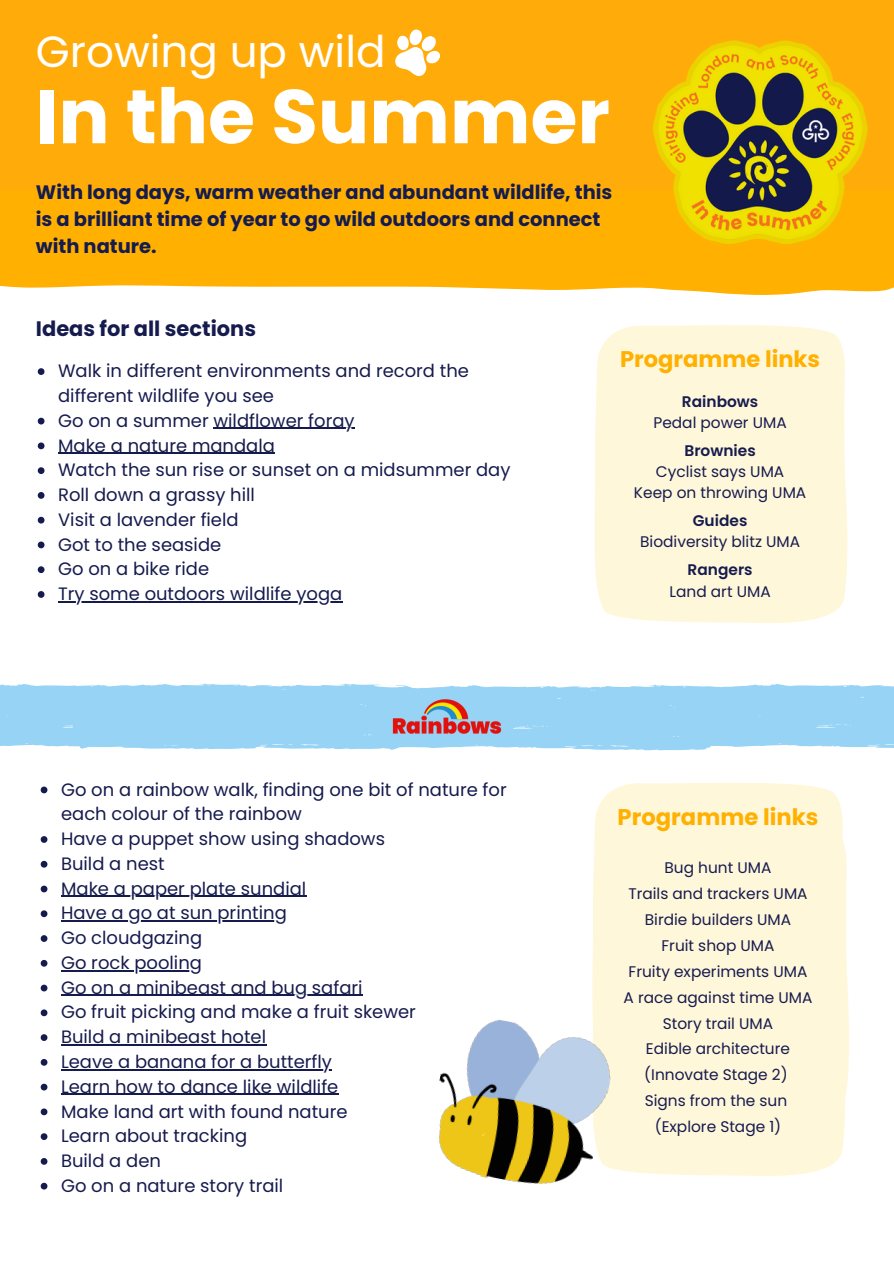
<style>
.page{position:relative;width:894px;height:1264px;background:#fff}
.page>*{position:absolute;margin:0;border:0;box-sizing:border-box;transform-origin:0 0}
.t1{font:700 76.05px "Poppins";color:#fff}
.t2{font:43.65px "Poppins";color:#fff}
.t3{font:700 22.65px "Poppins";color:#ffb000}
.t4{font:700 21px "Poppins";color:#161b4e}
.t5{font:700 19.5px/27px "Poppins";color:#161b4e}
.t6{font:18px/24.8px "Poppins";color:#161b4e}
.t7{font:15.3px "Poppins";color:#161b4e}
.t8{font:600 15.3px "Poppins";color:#161b4e}
</style>
<div class="page">
<div style="left:0;top:0;width:893px;height:268px;background:#ffac0a"></div>
<svg style="left:0;top:268px;width:893px;height:27px;fill:#ffb000"></svg>
<img style="left:653px;top:40px;width:215px;height:204px">
<svg style="left:0;top:683px;width:893px;height:67px;background:#9ed6f5"></svg>
<svg style="left:595px;top:783px;width:248px;height:35px;background:#fff7dd"></svg>
<img style="left:380px;top:684px;width:133px;height:64px">
<svg style="left:395px;top:29px;width:46px;height:47px"></svg>
<svg style="left:38px;top:368px;width:6px;height:7px"></svg>
<svg style="left:38px;top:418px;width:6px;height:6px"></svg>
<hr style="left:213px;top:428px;width:141px;height:1px;background:#161b4e">
<svg style="left:38px;top:442px;width:6px;height:7px"></svg>
<hr style="left:58px;top:452px;width:217px;height:2px;background:#161b4e">
<svg style="left:38px;top:467px;width:6px;height:7px"></svg>
<svg style="left:38px;top:492px;width:6px;height:7px"></svg>
<svg style="left:38px;top:517px;width:6px;height:6px"></svg>
<svg style="left:38px;top:541px;width:6px;height:7px"></svg>
<svg style="left:38px;top:566px;width:6px;height:7px"></svg>
<svg style="left:38px;top:591px;width:6px;height:7px"></svg>
<hr style="left:58px;top:601px;width:284px;height:1px;background:#161b4e">
<div style="left:594px;top:325px;width:254px;height:298px;background:#fff7da"></div>
<div style="left:593px;top:818px;width:256px;height:253px;background:#fff7da"></div>
<svg style="left:41px;top:786px;width:6px;height:7px"></svg>
<svg style="left:41px;top:836px;width:6px;height:6px"></svg>
<svg style="left:41px;top:860px;width:6px;height:7px"></svg>
<svg style="left:41px;top:885px;width:6px;height:7px"></svg>
<hr style="left:61px;top:895px;width:245px;height:1px;background:#161b4e">
<svg style="left:41px;top:910px;width:6px;height:7px"></svg>
<hr style="left:61px;top:920px;width:226px;height:1px;background:#161b4e">
<svg style="left:41px;top:935px;width:6px;height:6px"></svg>
<svg style="left:41px;top:959px;width:6px;height:7px"></svg>
<hr style="left:61px;top:970px;width:141px;height:1px;background:#161b4e">
<svg style="left:41px;top:984px;width:6px;height:7px"></svg>
<hr style="left:61px;top:994px;width:290px;height:1px;background:#161b4e">
<svg style="left:41px;top:1009px;width:6px;height:7px"></svg>
<svg style="left:41px;top:1034px;width:6px;height:6px"></svg>
<hr style="left:61px;top:1044px;width:205px;height:1px;background:#161b4e">
<svg style="left:41px;top:1059px;width:6px;height:6px"></svg>
<hr style="left:61px;top:1069px;width:271px;height:1px;background:#161b4e">
<svg style="left:41px;top:1083px;width:6px;height:7px"></svg>
<hr style="left:61px;top:1093px;width:277px;height:1px;background:#161b4e">
<svg style="left:41px;top:1108px;width:6px;height:7px"></svg>
<svg style="left:41px;top:1133px;width:6px;height:6px"></svg>
<svg style="left:41px;top:1158px;width:6px;height:6px"></svg>
<svg style="left:41px;top:1182px;width:6px;height:7px"></svg>
<div style="left:592px;top:874px;width:256px;height:302px;background:#fff7da"></div>
<img style="left:439px;top:1010px;width:178px;height:174px">
<h2 class="t2" style="left:36px;top:22px;width:351px">Growing up wild</h2>
<p class="t1" style="left:36px;top:63px;width:575px">In the Summer</p>
<p class="t5" style="left:36px;top:178px;width:578px">With long days, warm weather and abundant wildlife, this is a brilliant time of year to go wild outdoors and connect with nature.</p>
<p class="t4" style="left:36px;top:314px;width:221px">Ideas for all sections</p>
<h4 class="t6" style="left:58px;top:358px;width:412px">Walk in different environments and record the different wildlife you see</h4>
<p class="t6" style="left:58px;top:408px;width:298px">Go on a summer wildflower foray</p>
<h3 class="t6" style="left:58px;top:433px;width:218px">Make a nature mandala</h3>
<p class="t6" style="left:58px;top:457px;width:454px">Watch the sun rise or sunset on a midsummer day</p>
<p class="t6" style="left:58px;top:482px;width:198px">Roll down a grassy hill</p>
<p class="t6" style="left:58px;top:507px;width:182px">Visit a lavender field</p>
<p class="t6" style="left:58px;top:532px;width:165px">Got to the seaside</p>
<p class="t6" style="left:58px;top:556px;width:152px">Go on a bike ride</p>
<p class="t6" style="left:58px;top:581px;width:285px">Try some outdoors wildlife yoga</p>
<p class="t6" style="left:61px;top:777px;width:447px">Go on a rainbow walk, finding one bit of nature for each colour of the rainbow</p>
<p class="t6" style="left:61px;top:826px;width:325px">Have a puppet show using shadows</p>
<p class="t6" style="left:61px;top:851px;width:105px">Build a nest</p>
<p class="t6" style="left:61px;top:876px;width:247px">Make a paper plate sundial</p>
<p class="t6" style="left:61px;top:900px;width:227px">Have a go at sun printing</p>
<p class="t6" style="left:61px;top:925px;width:142px">Go cloudgazing</p>
<p class="t6" style="left:61px;top:950px;width:142px">Go rock pooling</p>
<p class="t6" style="left:61px;top:975px;width:303px">Go on a minibeast and bug safari</p>
<p class="t6" style="left:61px;top:999px;width:356px">Go fruit picking and make a fruit skewer</p>
<p class="t6" style="left:61px;top:1024px;width:206px">Build a minibeast hotel</p>
<p class="t6" style="left:61px;top:1049px;width:272px">Leave a banana for a butterfly</p>
<p class="t6" style="left:61px;top:1074px;width:279px">Learn how to dance like wildlife</p>
<p class="t6" style="left:61px;top:1098px;width:288px">Make land art with found nature</p>
<p class="t6" style="left:61px;top:1123px;width:187px">Learn about tracking</p>
<p class="t6" style="left:61px;top:1148px;width:101px">Build a den</p>
<p class="t6" style="left:61px;top:1173px;width:224px">Go on a nature story trail</p>
<p class="t3" style="left:620px;top:343px;width:201px">Programme links</p>
<h3 class="t8" style="left:681px;top:390px;width:78px">Rainbows</h3>
<p class="t7" style="left:653px;top:411px;width:135px">Pedal power UMA</p>
<p class="t8" style="left:684px;top:440px;width:73px">Brownies</p>
<p class="t7" style="left:655px;top:461px;width:130px">Cyclist says UMA</p>
<p class="t7" style="left:633px;top:482px;width:174px">Keep on throwing UMA</p>
<p class="t8" style="left:692px;top:510px;width:56px">Guides</p>
<p class="t7" style="left:640px;top:531px;width:161px">Biodiversity blitz UMA</p>
<p class="t8" style="left:687px;top:559px;width:66px">Rangers</p>
<p class="t7" style="left:669px;top:580px;width:103px">Land art UMA</p>
<p class="t3" style="left:617px;top:801px;width:202px">Programme links</p>
<p class="t7" style="left:664px;top:857px;width:108px">Bug hunt UMA</p>
<p class="t7" style="left:628px;top:883px;width:181px">Trails and trackers UMA</p>
<p class="t7" style="left:644px;top:908px;width:148px">Birdie builders UMA</p>
<p class="t7" style="left:661px;top:934px;width:114px">Fruit shop UMA</p>
<p class="t7" style="left:628px;top:960px;width:180px">Fruity experiments UMA</p>
<p class="t7" style="left:623px;top:986px;width:190px">A race against time UMA</p>
<p class="t7" style="left:662px;top:1012px;width:112px">Story trail UMA</p>
<p class="t7" style="left:645px;top:1038px;width:146px">Edible architecture</p>
<p class="t7" style="left:644px;top:1064px;width:145px">(Innovate Stage 2)</p>
<p class="t7" style="left:644px;top:1090px;width:144px">Signs from the sun</p>
<h3 class="t7" style="left:654px;top:1115px;width:128px">(Explore Stage 1)</h3>
</div>
